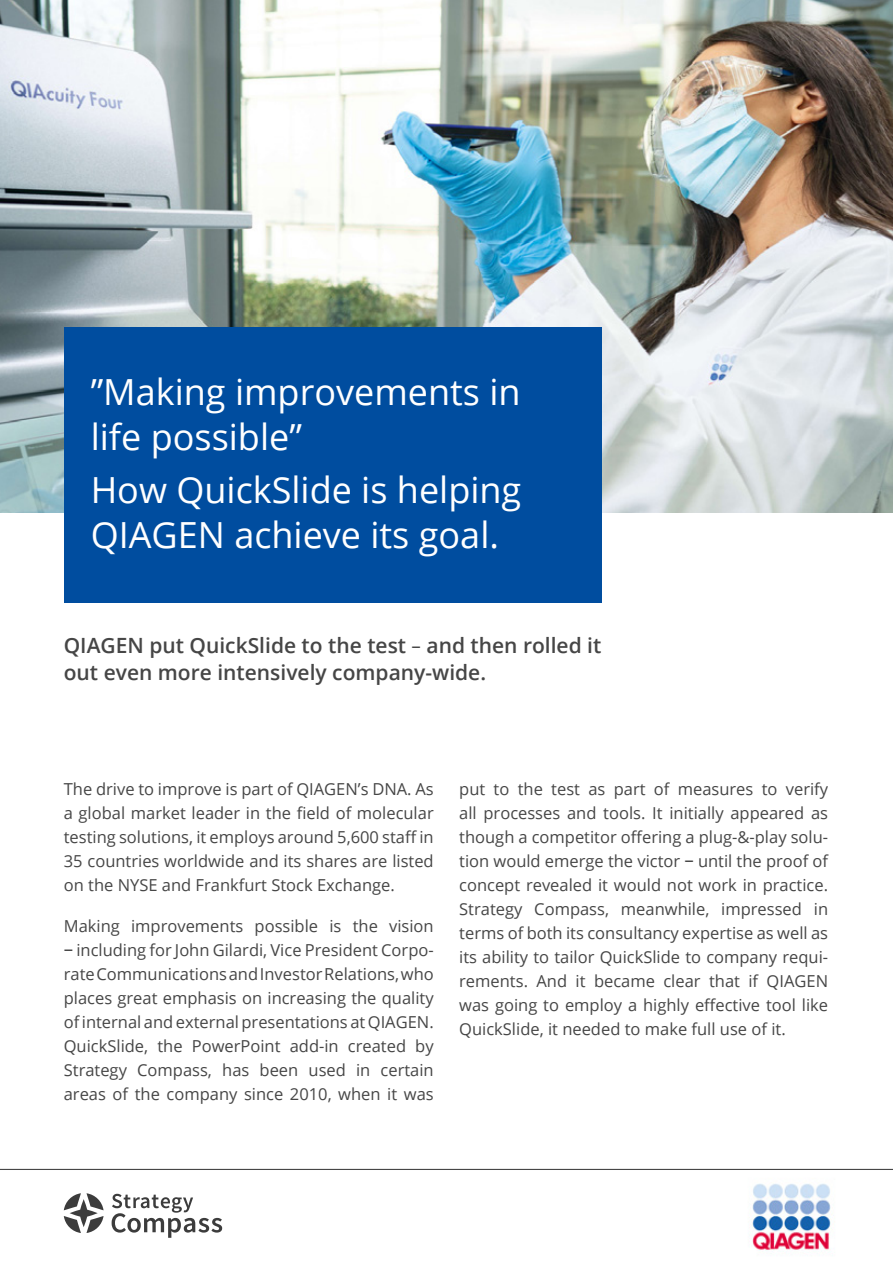
<style>
.page{position:relative;width:893px;height:1263px;background:#fff}
.page>*{position:absolute;margin:0;border:0;box-sizing:border-box;transform-origin:0 0}
.Head_2_light{font:36px/45px "Open Sans";color:#fff}
.Highlight{font:600 21px/27px "Open Sans";color:#464646}
.Body{font:16.5px/24px "Open Sans";color:#464646;text-align:justify}
.s1{font-size:16.5px}
.s2{font-weight:600}
</style>
<div class="page">
<img style="left:0;top:0;width:893px;height:512px">
<div style="left:64px;top:327px;width:538px;height:276px;background:#004d9f"></div>
<img style="left:752px;top:1183px;width:81px;height:73px">
<hr style="left:0;top:1169px;width:893px;height:1px;background:#464646">
<svg style="left:64px;top:1193px;width:158px;height:45px"></svg>
<p class="Head_2_light" style="left:91px;top:368px;width:431px">”Making improvements in life possible”</p>
<p class="Head_2_light" style="left:91px;top:467px;width:432px">How QuickSlide is helping<br>QIAGEN achieve its goal.</p>
<p class="Highlight" style="left:64px;top:632px;width:539px">QIAGEN put QuickSlide to the test <span class="s1">−</span> and then rolled it out even more intensively company-wide.</p>
<p class="Body" style="left:64px;top:777px;width:371px">The drive to improve is part of QIAGEN’s DNA. As a global market leader in the field of molecular testing solutions, it employs around 5,600 staff in 35 countries worldwide and its shares are listed on the NYSE and Frankfurt Stock Exchange.</p>
<p class="Body" style="left:64px;top:914px;width:371px">Making improvements possible is the vision <span class="s2">−</span> including for John Gilardi, Vice President Corpo&shy;rate Communications and Investor Relations, who places great emphasis on increasing the quality of internal and external presentations at QIAGEN.<br>QuickSlide, the PowerPoint add-in created by Strategy Compass, has been used in certain areas of the company since 2010, when it was</p>
<p class="Body" style="left:459px;top:777px;width:370px">put to the test as part of measures to verify all processes and tools. It initially appeared as though a competitor offering a plug-&amp;-play solu&shy;tion would emerge the victor <span class="s2">−</span> until the proof of concept revealed it would not work in practice.<br>Strategy Compass, meanwhile, impressed in terms of both its consultancy expertise as well as its ability to tailor QuickSlide to company requi&shy;rements. And it became clear that if QIAGEN was going to employ a highly effective tool like QuickSlide, it needed to make full use of it.</p>
</div>
